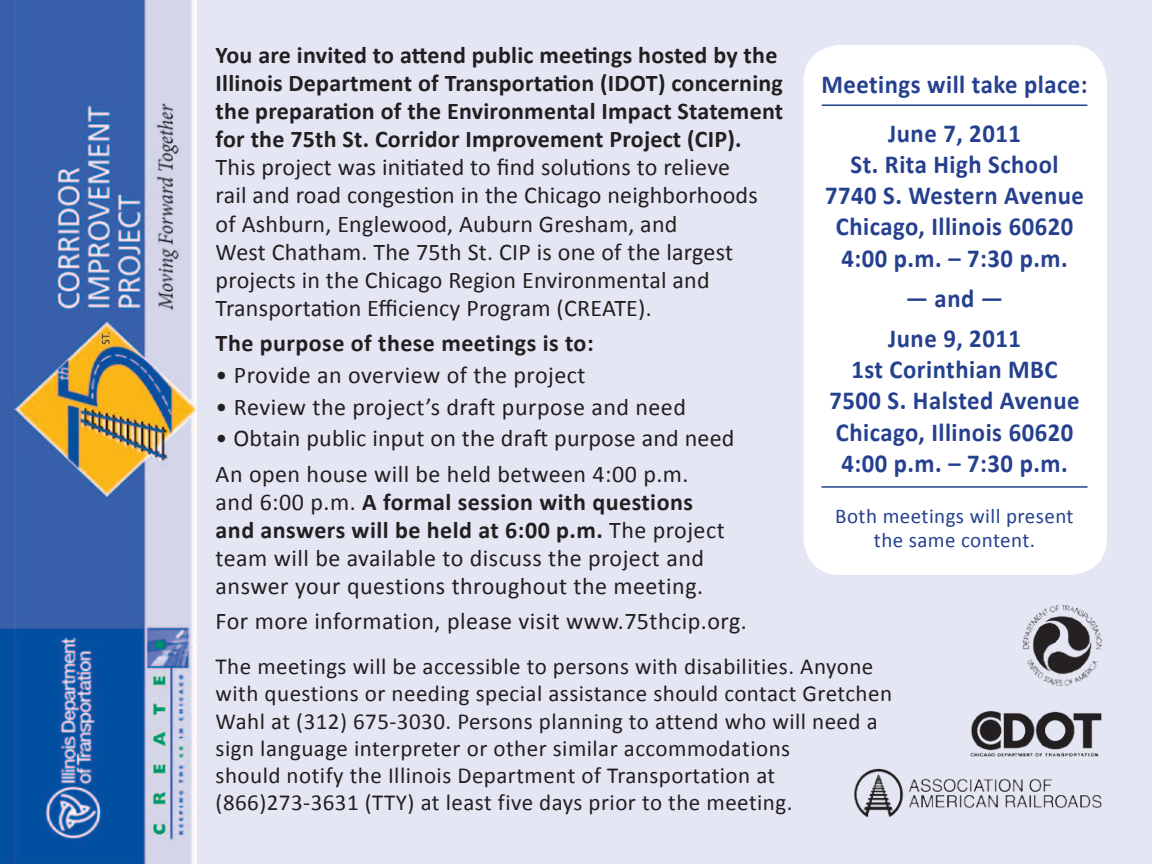
<style>
.page{position:relative;width:1152px;height:864px;background:#fff}
.page>*{position:absolute;margin:0;border:0;box-sizing:border-box;transform-origin:0 0}
.t1{font:700 26px/31.2px "Calibri";letter-spacing:.02em;color:#25408f;text-align:center;scale:.95 1}
.t2{font:24px/28px "Calibri";letter-spacing:.01em;color:#231f20}
.t3{font:700 24px "Calibri";letter-spacing:.02em;color:#231f20}
.t4{font:23px/27px "Calibri";letter-spacing:.02em;color:#231f20}
.t5{font:21px/24px "Calibri";letter-spacing:.02em;color:#25408f;text-align:center}
.s1{font-weight:700}
</style>
<div class="page">
<div style="left:196px;top:0;width:956px;height:864px;background:#e5e6f4"></div>
<img style="left:0;top:0;width:196px;height:864px">
<div style="left:804px;top:45px;width:303px;height:530px;background:#fff;border-radius:37px"></div>
<hr style="left:822px;top:104px;width:265px;height:2px;background:#25408f">
<hr style="left:822px;top:486px;width:266px;height:2px;background:#25408f">
<img style="left:854px;top:768px;width:248px;height:50px">
<img style="left:970px;top:710px;width:132px;height:47px">
<img style="left:1022px;top:605px;width:80px;height:81px">
<p class="t2" style="left:216px;top:40px;width:569px"><span class="s1">You are invited to attend public meetings hosted by the Illinois Department of Transportation (IDOT) concerning the preparation of the Environmental Impact Statement for the 75th St. Corridor Improvement Project (CIP).<br></span>This project was initiated to find solutions to relieve<br>rail and road congestion in the Chicago neighborhoods of Ashburn, Englewood, Auburn Gresham, and<br>West Chatham. The 75th St. CIP is one of the largest projects in the Chicago Region Environmental and Transportation Efficiency Program (CREATE).</p>
<p class="t3" style="left:216px;top:328px;width:380px">The purpose of these meetings is to:</p>
<p class="t2" style="left:216px;top:360px;width:371px">• Provide an overview of the project</p>
<p class="t2" style="left:216px;top:391px;width:472px">• Review the project’s draft purpose and need</p>
<p class="t2" style="left:216px;top:423px;width:520px">• Obtain public input on the draft purpose and need</p>
<p class="t2" style="left:216px;top:458px;width:511px">An open house will be held between 4:00 p.m. and 6:00 p.m. <span class="s1">A formal session with questions and answers will be held at 6:00 p.m.</span> The project team will be available to discuss the project and answer your questions throughout the meeting.</p>
<p class="t2" style="left:216px;top:606px;width:533px">For more information, please visit www.75thcip.org.</p>
<p class="t4" style="left:216px;top:652px;width:678px">The meetings will be accessible to persons with disabilities. Anyone with questions or needing special assistance should contact Gretchen Wahl at (312) 675-3030. Persons planning to attend who will need a sign language interpreter or other similar accommodations<br>should notify the Illinois Department of Transportation at (866)273-3631 (TTY) at least five days prior to the meeting.</p>
<p class="t1" style="left:821px;top:67px;width:282px">Meetings will take place:</p>
<p class="t1" style="left:888px;top:116px;width:141px">June 7, 2011</p>
<p class="t1" style="left:825px;top:148px;width:274px">St. Rita High School<br>7740 S. Western Avenue<br>Chicago, Illinois 60620<br>4:00 p.m. – 7:30 p.m.</p>
<p class="t1" style="left:906px;top:281px;width:104px">— and —</p>
<p class="t1" style="left:829px;top:322px;width:265px">June 9, 2011<br>1st Corinthian MBC<br>7500 S. Halsted Avenue<br>Chicago, Illinois 60620<br>4:00 p.m. – 7:30 p.m.</p>
<p class="t5" style="left:835px;top:503px;width:240px">Both meetings will present the same content.</p>
</div>
